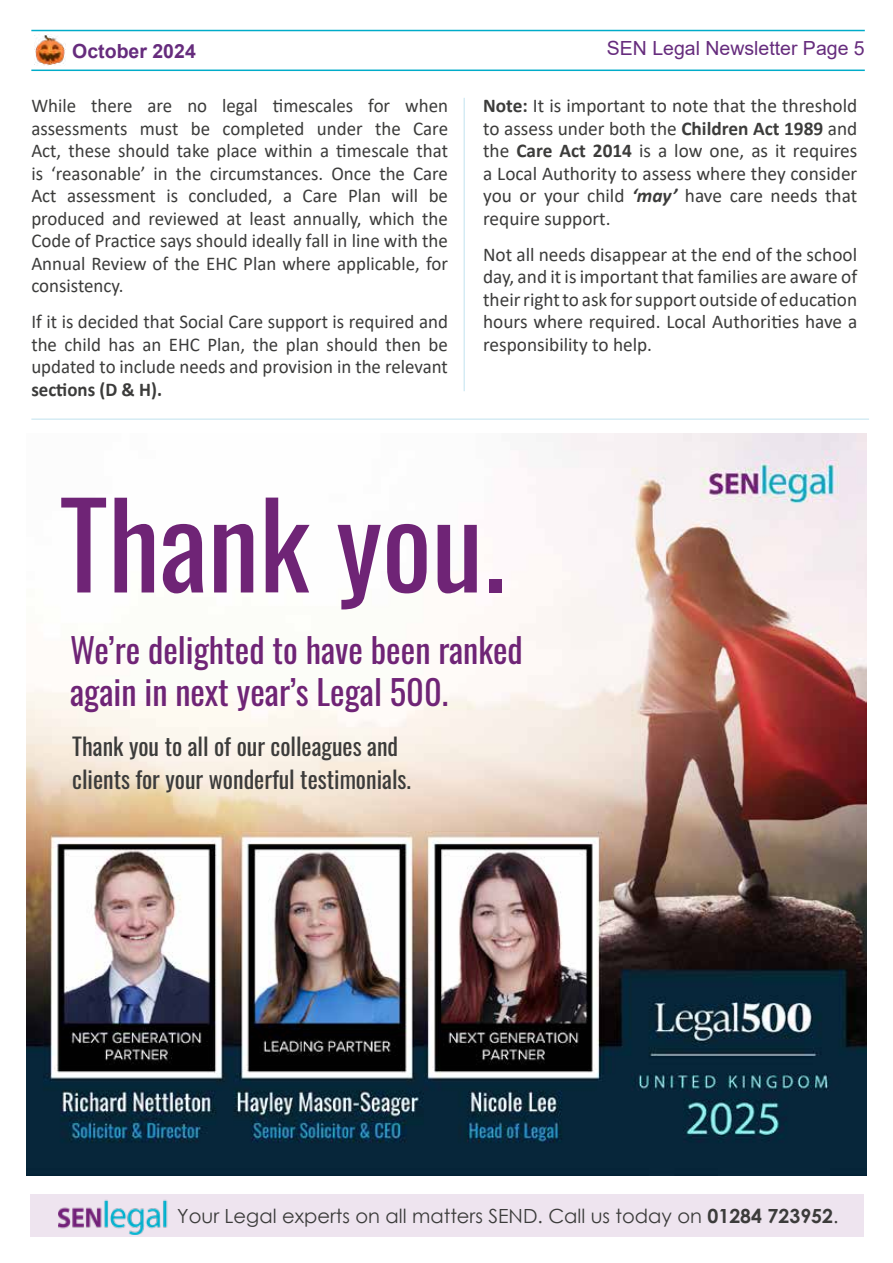
<style>
.page{position:relative;width:893px;height:1263px;background:#fff}
.page>*{position:absolute;margin:0;border:0;box-sizing:border-box;transform-origin:0 0}
.t1{font:117px "Oswald";color:#6f2476}
.t2{font:34.5px/42px "Oswald";color:#6f2476}
.t3{font:24px/33px "Oswald";color:#3c3c3b}
.t4{font:19.5px/22.5px "Calibri";color:#3c3c3b;text-align:justify}
.t5{font:19.5px "Century Gothic";color:#3c3c3b}
.t6{font:19.5px "Arial";color:#662c7d}
.t7{font:700 19.5px "Calibri";color:#3c3c3b}
.t8{font:700 19.5px "Arial";color:#662c7d}
.s1{font-weight:700}
.s2{font-weight:700;font-style:italic}
</style>
<div class="page">
<hr style="left:31px;top:30px;width:834px;height:1px;background:#00acc9">
<hr style="left:31px;top:70px;width:834px;height:1px;background:#00acc9">
<div style="left:30px;top:1194px;width:833px;height:42px;background:#eee4ef"></div>
<img style="left:58px;top:1200px;width:110px;height:34px">
<hr style="left:463px;top:98px;width:2px;height:293px;background:#53b1d3">
<hr style="left:31px;top:418px;width:838px;height:2px;background:#53b1d3">
<img style="left:27px;top:434px;width:839px;height:742px">
<img style="left:34px;top:35px;width:32px;height:31px">
<p class="t8" style="left:72px;top:38px;width:125px">October 2024</p>
<p class="t4" style="left:31px;top:94px;width:418px">While there are no legal timescales for when assessments must be completed under the Care Act, these should take place within a timescale that is ‘reasonable’ in the circumstances. Once the Care Act assessment is concluded, a Care Plan will be produced and reviewed at least annually, which the Code of Practice says should ideally fall in line with the Annual Review of the EHC Plan where applicable, for consistency.</p>
<p class="t4" style="left:31px;top:310px;width:418px">If it is decided that Social Care support is required and the child has an EHC Plan, the plan should then be updated to include needs and provision in the relevant</p>
<p class="t7" style="left:31px;top:376px;width:132px">sections (D &amp; H).</p>
<p class="t6" style="left:607px;top:35px;width:259px">SEN Legal Newsletter Page 5</p>
<p class="t4" style="left:483px;top:94px;width:376px"><span class="s1">Note:</span> It is important to note that the threshold to assess under both the <span class="s1">Children Act 1989</span> and the <span class="s1">Care Act 2014</span> is a low one, as it requires a Local Authority to assess where they consider you or your child <span class="s2">‘may’</span> have care needs that require support.</p>
<p class="t4" style="left:483px;top:243px;width:376px">Not all needs disappear at the end of the school day, and it is important that families are aware of their right to ask for support outside of education hours where required. Local Authorities have a responsibility to help.</p>
<h1 class="t1" style="left:60px;top:441px;width:447px">Thank you.</h1>
<h2 class="t2" style="left:70px;top:625px;width:454px">We’re delighted to have been ranked again in next year’s Legal 500.</h2>
<p class="t3" style="left:72px;top:727px;width:340px">Thank you to all of our colleagues and clients for your wonderful testimonials.</p>
<p class="t5" style="left:177px;top:1202px;width:663px">Your Legal experts on all matters SEND. Call us today on <span class="s1">01284 723952</span>.</p>
</div>
